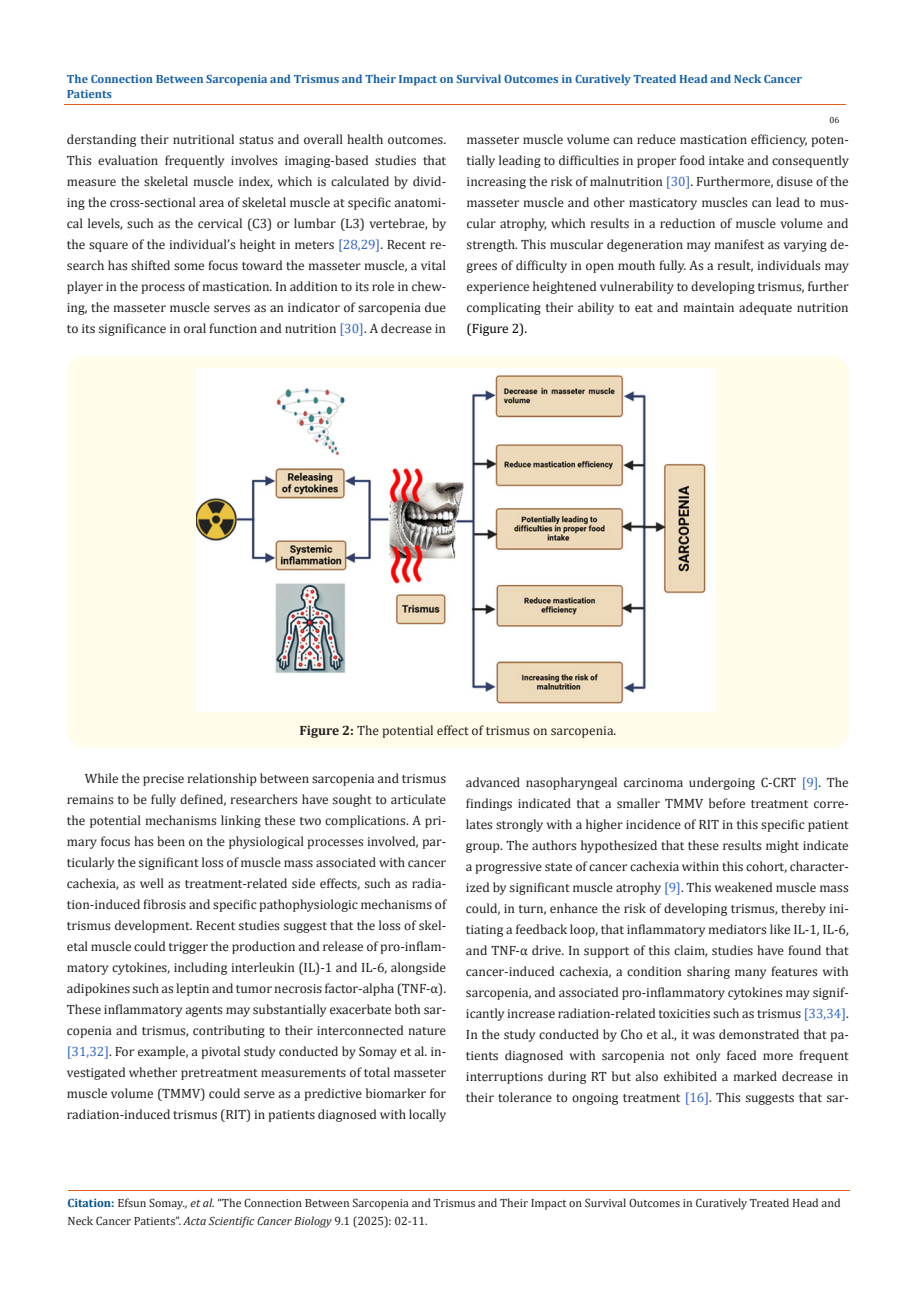
<style>
.page{position:relative;width:917px;height:1314px;background:#fff}
.page>*{position:absolute;margin:0;border:0;box-sizing:border-box;transform-origin:0 0}
.t1{font:13.5px/21px "Cambria";color:#231f20;text-align:justify}
.t2{font:12px/18px "Cambria";color:#231f20}
.t3{font:700 12px/15px "Cambria";color:#1560a6}
.t4{font:9px "Cambria";color:#231f20}
.s1{color:#36c}
.s2{color:#000}
.s3{font-weight:700}
.s4{font-weight:700;color:#035089}
.s5{font-style:italic}
</style>
<div class="page">
<hr style="left:64px;top:105px;width:781px;height:1px;background:#e05d1a">
<div style="left:67px;top:356px;width:781px;height:392px;background:#fffde9;border-radius:18px"></div>
<img style="left:197px;top:368px;width:518px;height:344px">
<hr style="left:68px;top:1191px;width:781px;height:1px;background:#e05d1a">
<p class="t3" style="left:67px;top:71px;width:736px">The Connection Between Sarcopenia and Trismus and Their Impact on Survival Outcomes in Curatively Treated Head and Neck Cancer<br>Patients</p>
<p class="t1" style="left:67px;top:129px;width:381px">derstanding their nutritional status and overall health outcomes.<br>This evaluation frequently involves imaging-based studies that measure the skeletal muscle index, which is calculated by divid&shy;ing the cross-sectional area of skeletal muscle at specific anatomi&shy;cal levels, such as the cervical (C3) or lumbar (L3) vertebrae, by the square of the individual’s height in meters <span class="s1">[28,29]</span>. Recent re&shy;search has shifted some focus toward the masseter muscle, a vital player in the process of mastication. In addition to its role in chew&shy;ing, the masseter muscle serves as an indicator of sarcopenia due to its significance in oral function and nutrition <span class="s1">[30]</span>. A decrease in</p>
<p class="t1" style="left:466px;top:129px;width:384px">masseter muscle volume can reduce mastication efficiency, poten&shy;tially leading to difficulties in proper food intake and consequently increasing the risk of malnutrition <span class="s1">[30]</span>. Furthermore, disuse of the masseter muscle and other masticatory muscles can lead to mus&shy;cular atrophy, which results in a reduction of muscle volume and strength. This muscular degeneration may manifest as varying de&shy;grees of difficulty in open mouth fully. As a result, individuals may experience heightened vulnerability to developing trismus, further complicating their ability to eat and maintain adequate nutrition <span class="s2">(Figure 2).</span></p>
<p class="t4" style="left:829px;top:115px;width:11px">06</p>
<p class="t1" style="left:299px;top:720px;width:318px"><span class="s3">Figure 2:</span> The potential effect of trismus on sarcopenia.</p>
<p class="t1" style="left:67px;top:768px;width:381px;text-indent:18px">While the precise relationship between sarcopenia and trismus remains to be fully defined, researchers have sought to articulate the potential mechanisms linking these two complications. A pri&shy;mary focus has been on the physiological processes involved, par&shy;ticularly the significant loss of muscle mass associated with cancer cachexia, as well as treatment-related side effects, such as radia&shy;tion-induced fibrosis and specific pathophysiologic mechanisms of trismus development. Recent studies suggest that the loss of skel&shy;etal muscle could trigger the production and release of pro-inflam&shy;matory cytokines, including interleukin (IL)-1 and IL-6, alongside adipokines such as leptin and tumor necrosis factor-alpha (TNF-α).<br>These inflammatory agents may substantially exacerbate both sar&shy;copenia and trismus, contributing to their interconnected nature <span class="s1">[31,32]</span>. For example, a pivotal study conducted by Somay et al. in&shy;vestigated whether pretreatment measurements of total masseter muscle volume (TMMV) could serve as a predictive biomarker for radiation-induced trismus (RIT) in patients diagnosed with locally</p>
<p class="t1" style="left:466px;top:772px;width:384px">advanced nasopharyngeal carcinoma undergoing C-CRT <span class="s1">[9]</span>. The findings indicated that a smaller TMMV before treatment corre&shy;lates strongly with a higher incidence of RIT in this specific patient group. The authors hypothesized that these results might indicate a progressive state of cancer cachexia within this cohort, character&shy;ized by significant muscle atrophy <span class="s1">[9]</span>. This weakened muscle mass could, in turn, enhance the risk of developing trismus, thereby ini&shy;tiating a feedback loop, that inflammatory mediators like IL-1, IL-6, and TNF-α drive. In support of this claim, studies have found that cancer-induced cachexia, a condition sharing many features with sarcopenia, and associated pro-inflammatory cytokines may signif&shy;icantly increase radiation-related toxicities such as trismus <span class="s1">[33,34]</span>.<br>In the study conducted by Cho et al., it was demonstrated that pa&shy;tients diagnosed with sarcopenia not only faced more frequent interruptions during RT but also exhibited a marked decrease in their tolerance to ongoing treatment <span class="s1">[16]</span>. This suggests that sar-</p>
<p class="t2" style="left:68px;top:1194px;width:774px"><span class="s4">Citation:</span> Efsun Somay<span class="s5">., et al.</span> “The Connection Between Sarcopenia and Trismus and Their Impact on Survival Outcomes in Curatively Treated Head and<br>Neck Cancer Patients”. <span class="s5">Acta Scientific Cancer Biology</span> 9.1 (2025): 02-11.</p>
</div>
